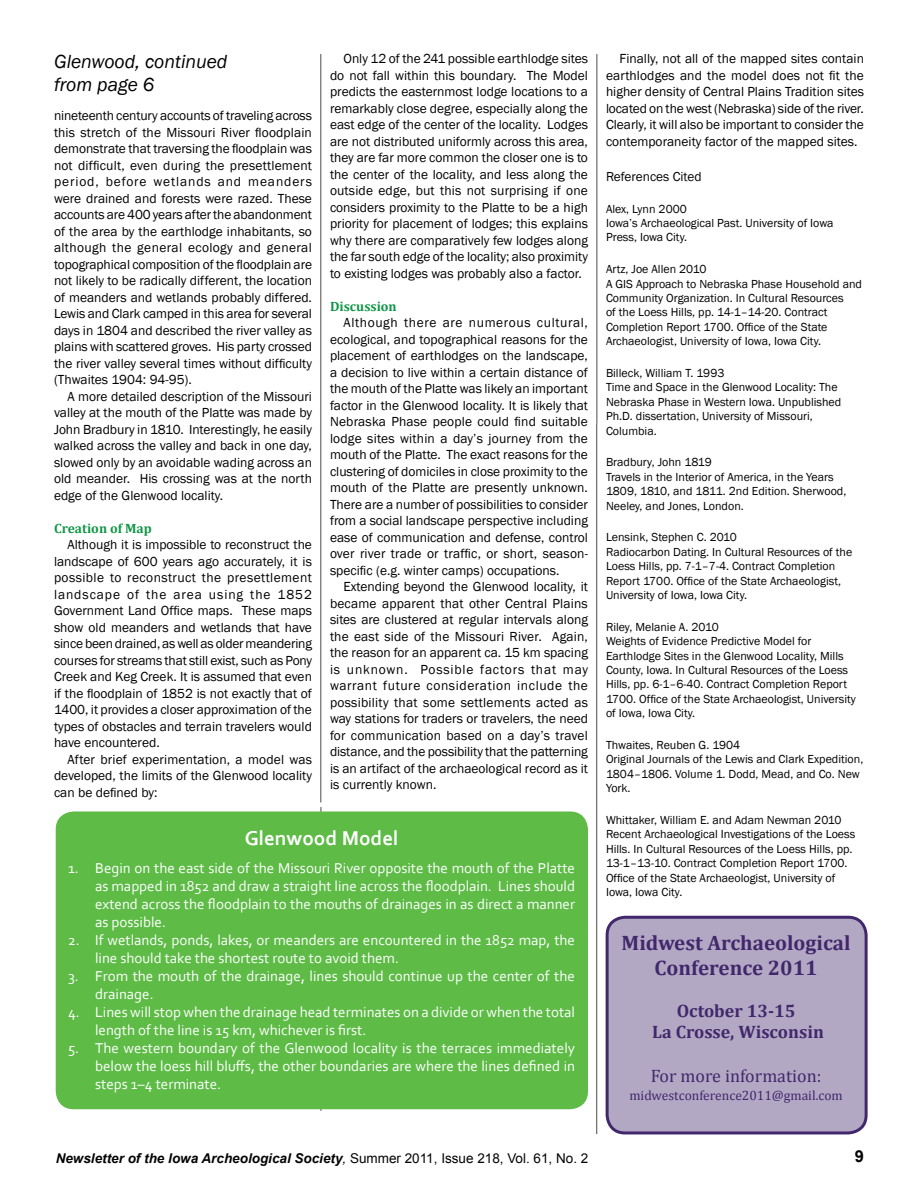
<style>
.page{position:relative;width:918px;height:1188px;background:#fff}
.page>*{position:absolute;margin:0;border:0;box-sizing:border-box;transform-origin:0 0}
.t1{font:700 21px/25.2px "Cambria";color:#41276b;text-align:center}
.t2{font:700 21px "Corbel";color:#fff}
.t3{font:italic 19.5px/23.4px "Franklin Gothic";color:#000}
.t4{font:700 18px/21.6px "Cambria";color:#41276b;text-align:center}
.t5{font:18px "Cambria";color:#41276b}
.t6{font:700 16.5px "Arial";color:#040503}
.t7{font:15px/18px "Corbel";color:#fff}
.t8{font:13.5px/16.5px "Franklin Gothic";color:#000;text-align:justify}
.t9{font:italic 700 13.5px "Arial";color:#040503}
.t10{font:13.5px "Cambria";color:#41276b}
.t11{font:700 13.5px "Cambria";color:#119647}
.t12{font:13.35px "Franklin Gothic";color:#040503}
.t13{font:12px/14.4px "Franklin Gothic";color:#000}
.s1{font-weight:400}
.s2{font-weight:400;font-style:normal}
</style>
<div class="page">
<hr style="left:321px;top:54px;width:1px;height:748px;background:#524a47">
<hr style="left:597px;top:54px;width:1px;height:370px;background:#524a47">
<hr style="left:596px;top:424px;width:1px;height:710px;background:#524a47">
<hr style="left:321px;top:807px;width:1px;height:304px;background:#524a47">
<div style="left:56px;top:812px;width:532px;height:297px;background:#5dbb46;border-radius:18px"></div>
<div style="left:607px;top:917px;width:259px;height:216px;background:#b3a8c4;border-radius:18px"></div>
<div style="left:606px;top:916px;width:262px;height:218px;border:3px solid #41276b;border-radius:18px"></div>
<p class="t8" style="left:330px;top:51px;width:260px;text-indent:14px">Only 12 of the 241 possible earthlodge sites do not fall within this boundary. The Model predicts the easternmost lodge locations to a remarkably close degree, especially along the east edge of the center of the locality. Lodges are not distributed uniformly across this area, they are far more common the closer one is to the center of the locality, and less along the outside edge, but this not surprising if one considers proximity to the Platte to be a high priority for placement of lodges; this explains why there are comparatively few lodges along the far south edge of the locality; also proximity to existing lodges was probably also a factor.</p>
<p class="t11" style="left:330px;top:297px;width:68px">Discussion</p>
<p class="t8" style="left:330px;top:315px;width:260px;text-indent:14px">Although there are numerous cultural, ecological, and topographical reasons for the placement of earthlodges on the landscape, a decision to live within a certain distance of the mouth of the Platte was likely an important factor in the Glenwood locality. It is likely that Nebraska Phase people could find suitable lodge sites within a day’s journey from the mouth of the Platte. The exact reasons for the clustering of domiciles in close proximity to the mouth of the Platte are presently unknown.<br>There are a number of possibilities to consider from a social landscape perspective including ease of communication and defense, control over river trade or traffic, or short, season&shy;specific (e.g. winter camps) occupations.</p>
<p class="t8" style="left:330px;top:579px;width:260px;text-indent:14px">Extending beyond the Glenwood locality, it became apparent that other Central Plains sites are clustered at regular intervals along the east side of the Missouri River. Again, the reason for an apparent ca. 15 km spacing is unknown. Possible factors that may warrant future consideration include the possibility that some settlements acted as way stations for traders or travelers, the need for communication based on a day’s travel distance, and the possibility that the patterning is an artifact of the archaeological record as it is currently known.</p>
<h2 class="t3" style="left:54px;top:50px;width:175px">Glenwood, continued from page 6</h2>
<p class="t8" style="left:606px;top:51px;width:260px;text-indent:14px">Finally, not all of the mapped sites contain earthlodges and the model does not fit the higher density of Central Plains Tradition sites located on the west (Nebraska) side of the river.<br>Clearly, it will also be important to consider the contemporaneity factor of the mapped sites.</p>
<p class="t12" style="left:606px;top:168px;width:97px">References Cited</p>
<p class="t13" style="left:606px;top:202px;width:229px">Alex, Lynn 2000<br>Iowa’s Archaeological Past. University of Iowa<br>Press, Iowa City.</p>
<p class="t13" style="left:606px;top:262px;width:258px">Artz, Joe Allen 2010<br>A GIS Approach to Nebraska Phase Household and Community Organization. In Cultural Resources<br>of the Loess Hills, pp. 14-1–14-20. Contract Completion Report 1700. Office of the State Archaeologist, University of Iowa, Iowa City.</p>
<p class="t13" style="left:606px;top:366px;width:237px">Billeck, William T. 1993<br>Time and Space in the Glenwood Locality: The Nebraska Phase in Western Iowa. Unpublished Ph.D. dissertation, University of Missouri, Columbia.</p>
<p class="t13" style="left:606px;top:455px;width:242px">Bradbury, John 1819<br>Travels in the Interior of America, in the Years 1809, 1810, and 1811. 2nd Edition. Sherwood, Neeley, and Jones, London.</p>
<p class="t13" style="left:606px;top:530px;width:248px">Lensink, Stephen C. 2010<br>Radiocarbon Dating. In Cultural Resources of the Loess Hills, pp. 7-1–7-4. Contract Completion Report 1700. Office of the State Archaeologist, University of Iowa, Iowa City.</p>
<p class="t13" style="left:606px;top:620px;width:251px">Riley, Melanie A. 2010<br>Weights of Evidence Predictive Model for Earthlodge Sites in the Glenwood Locality, Mills County, Iowa. In Cultural Resources of the Loess Hills, pp. 6-1–6-40. Contract Completion Report 1700. Office of the State Archaeologist, University of Iowa, Iowa City.</p>
<p class="t13" style="left:606px;top:738px;width:259px">Thwaites, Reuben G. 1904<br>Original Journals of the Lewis and Clark Expedition,<br>1804–1806. Volume 1. Dodd, Mead, and Co. New<br>York.</p>
<p class="t13" style="left:606px;top:813px;width:251px">Whittaker, William E. and Adam Newman 2010<br>Recent Archaeological Investigations of the Loess Hills. In Cultural Resources of the Loess Hills, pp.<br>13-1–13-10. Contract Completion Report 1700.<br>Office of the State Archaeologist, University of Iowa, Iowa City.</p>
<h1 class="t1" style="left:622px;top:930px;width:231px">Midwest Archaeological<br>Conference 2011</h1>
<h3 class="t4" style="left:652px;top:999px;width:173px">October 13-15<br>La Crosse, Wisconsin</h3>
<h3 class="t5" style="left:651px;top:1065px;width:172px">For more information:</h3>
<p class="t10" style="left:629px;top:1087px;width:215px">midwestconference2011@gmail.com</p>
<p class="t8" style="left:54px;top:108px;width:260px">nineteenth century accounts of traveling across this stretch of the Missouri River floodplain demonstrate that traversing the floodplain was not difficult, even during the presettlement period, before wetlands and meanders were drained and forests were razed. These accounts are 400 years after the abandonment of the area by the earthlodge inhabitants, so although the general ecology and general topographical composition of the floodplain are not likely to be radically different, the location of meanders and wetlands probably differed.<br>Lewis and Clark camped in this area for several days in 1804 and described the river valley as plains with scattered groves. His party crossed the river valley several times without difficulty (Thwaites 1904: 94-95).</p>
<p class="t8" style="left:54px;top:388px;width:259px;text-indent:14px">A more detailed description of the Missouri valley at the mouth of the Platte was made by John Bradbury in 1810. Interestingly, he easily walked across the valley and back in one day, slowed only by an avoidable wading across an old meander. His crossing was at the north edge of the Glenwood locality.</p>
<p class="t11" style="left:54px;top:519px;width:99px">Creation of Map</p>
<p class="t8" style="left:54px;top:537px;width:260px;text-indent:14px">Although it is impossible to reconstruct the landscape of 600 years ago accurately, it is possible to reconstruct the presettlement landscape of the area using the 1852<br>Government Land Office maps. These maps show old meanders and wetlands that have since been drained, as well as older meandering courses for streams that still exist, such as Pony Creek and Keg Creek. It is assumed that even if the floodplain of 1852 is not exactly that of 1400, it provides a closer approximation of the types of obstacles and terrain travelers would have encountered.</p>
<p class="t8" style="left:54px;top:751px;width:259px;text-indent:14px">After brief experimentation, a model was developed, the limits of the Glenwood locality can be defined by:</p>
<h1 class="t2" style="left:245px;top:825px;width:155px">Glenwood Model</h1>
<p class="t7" style="left:95px;top:859px;width:481px;text-align:justify;text-indent:-27px">1. Begin on the east side of the Missouri River opposite the mouth of the Platte as mapped in 1852 and draw a straight line across the floodplain. Lines should extend across the floodplain to the mouths of drainages in as direct a manner as possible.</p>
<p class="t7" style="left:95px;top:931px;width:481px;text-indent:-27px">2. If wetlands, ponds, lakes, or meanders are encountered in the 1852 map, the line should take the shortest route to avoid them.</p>
<p class="t7" style="left:95px;top:967px;width:481px;text-indent:-27px">3. From the mouth of the drainage, lines should continue up the center of the drainage.</p>
<p class="t7" style="left:95px;top:1003px;width:481px;text-indent:-27px">4. Lines will stop when the drainage head terminates on a divide or when the total length of the line is 15 km, whichever is first.</p>
<p class="t7" style="left:95px;top:1039px;width:481px;text-align:justify;text-indent:-27px">5. The western boundary of the Glenwood locality is the terraces immediately below the loess hill bluffs, the other boundaries are where the lines defined in steps 1–4 terminate.</p>
<p class="t9" style="left:56px;top:1149px;width:534px">Newsletter of the Iowa Archeological Society<span class="s1">,</span> <span class="s2">Summer 2011, Issue 218, Vol. 61, No. 2</span></p>
<p class="t6" style="left:855px;top:1145px;width:11px">9</p>
</div>
